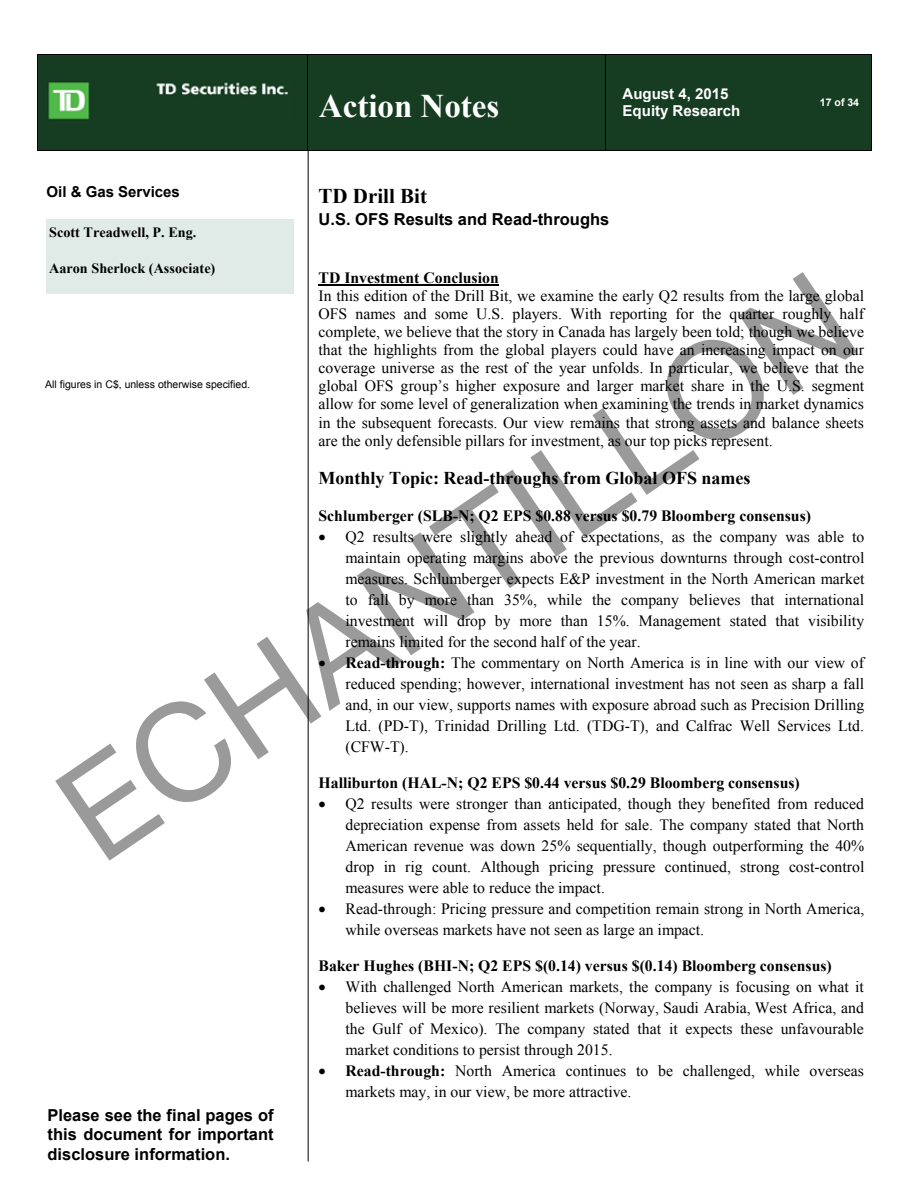
<style>
.page{position:relative;width:918px;height:1188px;background:#fff}
.page>*{position:absolute;margin:0;border:0;box-sizing:border-box;transform-origin:0 0}
.t1{font:135px "Helvetica Neue";color:#000}
.t2{font:700 33px "Times New Roman";color:#fff}
.t3{font:700 21px "Times New Roman";color:#000}
.t4{font:700 18px "Times New Roman";color:#000}
.t5{font:700 16.5px/19.2px "Arial";color:#000;text-align:justify}
.t6{font:15.75px/21px "Times New Roman";color:#000;text-align:justify}
.t7{font:700 15.75px "Times New Roman";color:#000}
.t8{font:700 15px/17.2px "Arial";color:#fff}
.t9{font:700 15px "Arial";color:#000}
.t10{font:700 14.25px "Times New Roman";color:#000}
.t11{font:10.5px "Arial";color:#000}
.t12{font:700 10.5px "Arial";color:#fff}
.s1{font-weight:700}
</style>
<div class="page">
<div style="left:38px;top:55px;width:270px;height:95px;background:#163d22"></div>
<img style="left:48px;top:82px;width:240px;height:38px">
<div style="left:308px;top:55px;width:297px;height:95px;background:#163d22"></div>
<div style="left:606px;top:55px;width:202px;height:95px;background:#163d22"></div>
<div style="left:808px;top:55px;width:63px;height:95px;background:#163d22"></div>
<hr style="left:38px;top:54px;width:834px;height:1px;background:#000">
<hr style="left:38px;top:55px;width:1px;height:96px;background:#000">
<hr style="left:38px;top:150px;width:270px;height:1px;background:#000">
<hr style="left:308px;top:55px;width:1px;height:96px;background:#000">
<hr style="left:308px;top:150px;width:297px;height:1px;background:#000">
<hr style="left:605px;top:55px;width:1px;height:96px;background:#000">
<hr style="left:606px;top:150px;width:202px;height:1px;background:#000">
<hr style="left:806px;top:150px;width:65px;height:1px;background:#000">
<hr style="left:871px;top:55px;width:1px;height:96px;background:#000">
<hr style="left:308px;top:151px;width:1px;height:1010px;background:#000">
<hr style="left:319px;top:284px;width:180px;height:2px;background:#000">
<div style="left:49px;top:222px;width:243px;height:18px;background:#e0ebe7"></div>
<div style="left:49px;top:240px;width:243px;height:18px;background:#e0ebe7"></div>
<div style="left:49px;top:258px;width:243px;height:18px;background:#e0ebe7"></div>
<div style="left:49px;top:276px;width:243px;height:18px;background:#e0ebe7"></div>
<hr style="left:47px;top:219px;width:247px;height:3px;background:#e0ebe7">
<h2 class="t2" style="left:319px;top:83px;width:182px">Action Notes</h2>
<p class="t8" style="left:623px;top:86px;width:119px">August 4, 2015<br>Equity Research</p>
<p class="t12" style="left:820px;top:96px;width:41px">17 of 34</p>
<p class="t9" style="left:47px;top:182px;width:135px">Oil &amp; Gas Services</p>
<p class="t10" style="left:49px;top:222px;width:149px">Scott Treadwell, P. Eng.</p>
<p class="t10" style="left:49px;top:258px;width:168px">Aaron Sherlock (Associate)</p>
<h3 class="t3" style="left:319px;top:182px;width:110px">TD Drill Bit</h3>
<p class="t5" style="left:319px;top:210px;width:292px">U.S. OFS Results and Read-throughs</p>
<p class="t7" style="left:319px;top:267px;width:182px">TD Investment Conclusion</p>
<p class="t6" style="left:319px;top:286px;width:547px;line-height:18.1px">In this edition of the Drill Bit, we examine the early Q2 results from the large global OFS names and some U.S. players. With reporting for the quarter roughly half complete, we believe that the story in Canada has largely been told; though we believe that the highlights from the global players could have an increasing impact on our coverage universe as the rest of the year unfolds. In particular, we believe that the global OFS group’s higher exposure and larger market share in the U.S. segment allow for some level of generalization when examining the trends in market dynamics in the subsequent forecasts. Our view remains that strong assets and balance sheets are the only defensible pillars for investment, as our top picks represent.</p>
<p class="t4" style="left:319px;top:465px;width:434px">Monthly Topic: Read-throughs from Global OFS names</p>
<p class="t7" style="left:319px;top:505px;width:494px">Schlumberger (SLB-N; Q2 EPS $0.88 versus $0.79 Bloomberg consensus)</p>
<p class="t6" style="left:346px;top:526px;width:520px;text-indent:-27px">• Q2 results were slightly ahead of expectations, as the company was able to maintain operating margins above the previous downturns through cost-control measures. Schlumberger expects E&amp;P investment in the North American market to fall by more than 35%, while the company believes that international investment will drop by more than 15%. Management stated that visibility remains limited for the second half of the year.</p>
<p class="t6" style="left:346px;top:652px;width:520px;text-indent:-27px">• <span class="s1">Read-through:</span> The commentary on North America is in line with our view of reduced spending; however, international investment has not seen as sharp a fall and, in our view, supports names with exposure abroad such as Precision Drilling Ltd. (PD-T), Trinidad Drilling Ltd. (TDG-T), and Calfrac Well Services Ltd. (CFW-T).</p>
<p class="t7" style="left:319px;top:772px;width:483px">Halliburton (HAL-N; Q2 EPS $0.44 versus $0.29 Bloomberg consensus)</p>
<p class="t6" style="left:346px;top:793px;width:520px;text-indent:-27px">• Q2 results were stronger than anticipated, though they benefited from reduced depreciation expense from assets held for sale. The company stated that North American revenue was down 25% sequentially, though outperforming the 40% drop in rig count. Although pricing pressure continued, strong cost-control measures were able to reduce the impact.</p>
<p class="t6" style="left:346px;top:898px;width:520px;text-indent:-27px">• Read-through: Pricing pressure and competition remain strong in North America, while overseas markets have not seen as large an impact.</p>
<p class="t7" style="left:319px;top:955px;width:515px">Baker Hughes (BHI-N; Q2 EPS $(0.14) versus $(0.14) Bloomberg consensus)</p>
<p class="t6" style="left:346px;top:976px;width:520px;text-indent:-27px">• With challenged North American markets, the company is focusing on what it believes will be more resilient markets (Norway, Saudi Arabia, West Africa, and the Gulf of Mexico). The company stated that it expects these unfavourable market conditions to persist through 2015.</p>
<p class="t6" style="left:346px;top:1060px;width:520px;text-indent:-27px">• <span class="s1">Read-through:</span> North America continues to be challenged, while overseas markets may, in our view, be more attractive.</p>
<h1 class="t1" style="left:18px;top:744px;width:927px;rotate:-34deg">ECHANTILLON</h1>
<p class="t11" style="left:45px;top:377px;width:206px">All figures in C$, unless otherwise specified.</p>
<p class="t5" style="left:48px;top:1107px;width:228px">Please see the final pages of this document for important disclosure information.</p>
</div>
